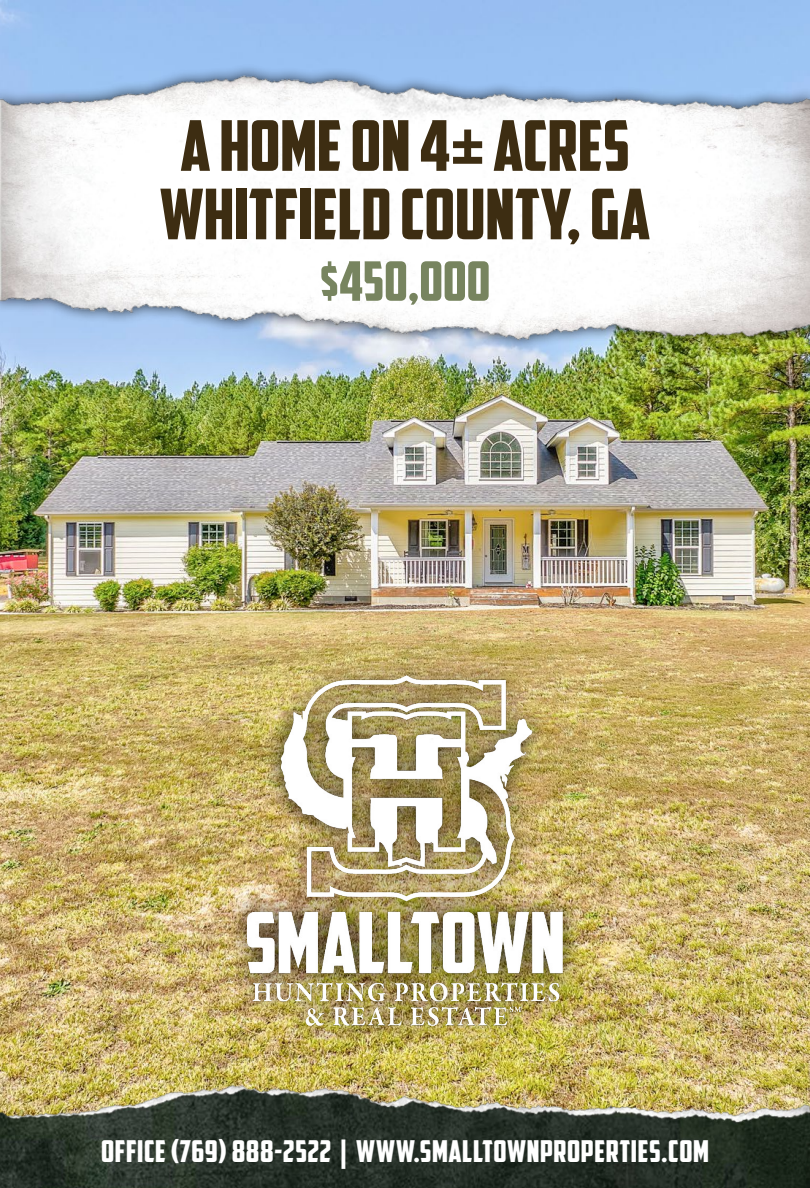
<style>
.page{position:relative;width:810px;height:1188px;background:#fff}
.page>*{position:absolute;margin:0;border:0;box-sizing:border-box;transform-origin:0 0}
.t1{font:69.8px/68.4px "American Captain";color:#3d2d12}
.t2{font:54.4px "American Captain";color:#77845f}
.t3{font:30px "American Captain";letter-spacing:.02em;color:#fff}
</style>
<div class="page">
<img style="left:0;top:372px;width:810px;height:680px">
<img style="left:0;top:0;width:810px;height:372px">
<img style="left:0;top:1052px;width:810px;height:136px">
<div style="left:227px;top:657px;width:356px;height:388px;background:#000;opacity:.75"></div>
<img style="left:247px;top:676px;width:316px;height:350px">
<h1 class="t1" style="left:160px;top:111px;width:492px">A HOME ON 4± ACRES<br>WHITFIELD COUNTY, GA</h1>
<h2 class="t2" style="left:320px;top:249px;width:172px">$450,000</h2>
<p class="t3" style="left:101px;top:1133px;width:609px">OFFICE (769) 888-2522 | WWW.SMALLTOWNPROPERTIES.COM</p>
</div>
